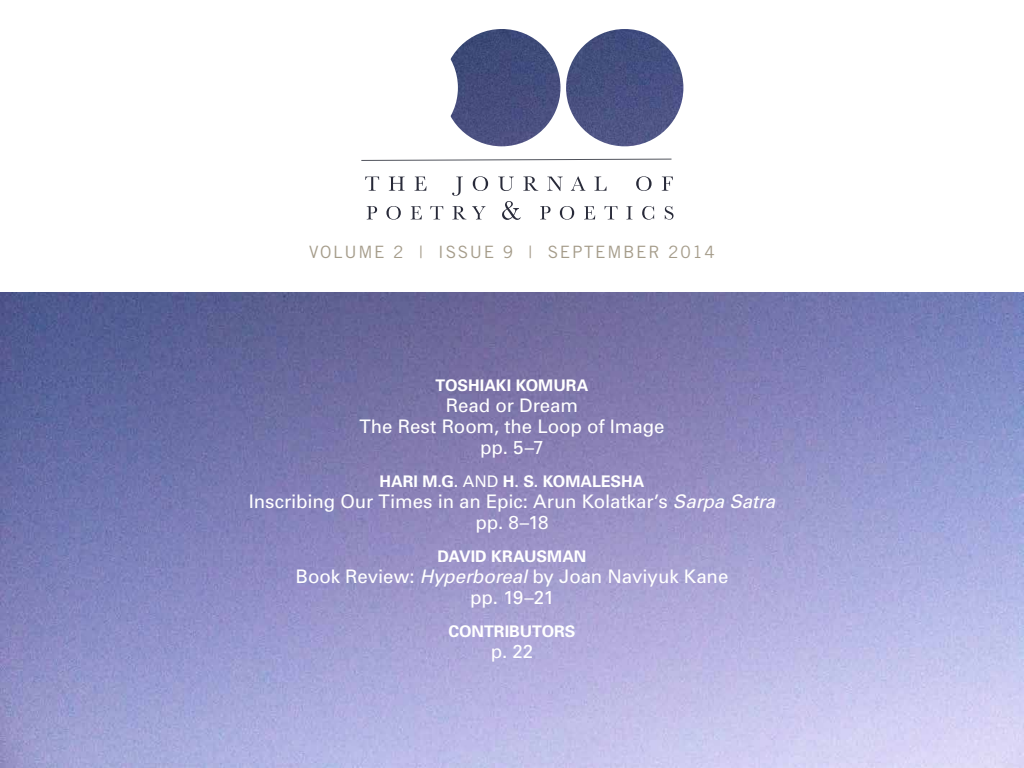
<style>
.page{position:relative;width:1024px;height:768px;background:#fff}
.page>*{position:absolute;margin:0;border:0;box-sizing:border-box;transform-origin:0 0}
.t1{font:18.7px/21px "Univers";letter-spacing:-.005em;color:#fff;text-align:center}
.t2{font:17px "Trade Gothic";letter-spacing:.1em;color:#a59c8a}
.t3{font:700 16px "Univers";color:#fff}
.s1{font-weight:400}
.s2{font-style:italic}
</style>
<div class="page">
<img style="left:0;top:292px;width:1024px;height:476px">
<svg style="left:365px;top:177px;width:14px;height:14px"></svg>
<svg style="left:389px;top:177px;width:16px;height:14px"></svg>
<svg style="left:415px;top:177px;width:12px;height:14px"></svg>
<svg style="left:452px;top:177px;width:11px;height:19px"></svg>
<svg style="left:473px;top:176px;width:15px;height:15px"></svg>
<svg style="left:498px;top:177px;width:16px;height:14px"></svg>
<svg style="left:523px;top:176px;width:15px;height:15px"></svg>
<svg style="left:547px;top:177px;width:16px;height:14px"></svg>
<svg style="left:571px;top:176px;width:14px;height:15px"></svg>
<svg style="left:594px;top:177px;width:13px;height:14px"></svg>
<svg style="left:636px;top:176px;width:16px;height:15px"></svg>
<svg style="left:662px;top:177px;width:11px;height:14px"></svg>
<svg style="left:367px;top:206px;width:10px;height:13px"></svg>
<svg style="left:386px;top:206px;width:15px;height:14px"></svg>
<svg style="left:411px;top:206px;width:11px;height:13px"></svg>
<svg style="left:430px;top:206px;width:13px;height:13px"></svg>
<svg style="left:452px;top:206px;width:14px;height:13px"></svg>
<svg style="left:472px;top:206px;width:14px;height:13px"></svg>
<svg style="left:502px;top:201px;width:19px;height:19px"></svg>
<svg style="left:540px;top:206px;width:11px;height:13px"></svg>
<svg style="left:560px;top:206px;width:14px;height:14px"></svg>
<svg style="left:584px;top:206px;width:11px;height:13px"></svg>
<svg style="left:605px;top:206px;width:12px;height:13px"></svg>
<svg style="left:626px;top:206px;width:6px;height:13px"></svg>
<svg style="left:642px;top:206px;width:12px;height:14px"></svg>
<svg style="left:665px;top:206px;width:9px;height:14px"></svg>
<img style="left:450px;top:29px;width:233px;height:117px">
<svg style="left:361px;top:158px;width:311px;height:3px"></svg>
<div style="left:341px;top:29px;width:117px;height:117px;background:#fff;border-radius:50%"></div>
<h1 class="t2" style="left:309px;top:242px;width:407px">VOLUME 2 | ISSUE 9 | SEPTEMBER 2014</h1>
<p class="t3" style="left:436px;top:375px;width:154px">TOSHIAKI KOMURA</p>
<p class="t1" style="left:359px;top:395px;width:307px">Read or Dream<br>The Rest Room, the Loop of Image pp. 5–7</p>
<p class="t3" style="left:380px;top:471px;width:266px">HARI M.G. <span class="s1">AND</span> H. S. KOMALESHA</p>
<p class="t1" style="left:249px;top:491px;width:528px">Inscribing Our Times in an Epic: Arun Kolatkar’s <span class="s2">Sarpa Satra </span>pp. 8–18</p>
<p class="t3" style="left:438px;top:546px;width:150px">DAVID KRAUSMAN</p>
<p class="t1" style="left:296px;top:566px;width:434px">Book Review: <span class="s2">Hyperboreal</span> by Joan Naviyuk Kane pp. 19–21</p>
<p class="t3" style="left:448px;top:621px;width:129px">CONTRIBUTORS</p>
<p class="t1" style="left:491px;top:641px;width:44px">p. 22</p>
</div>
